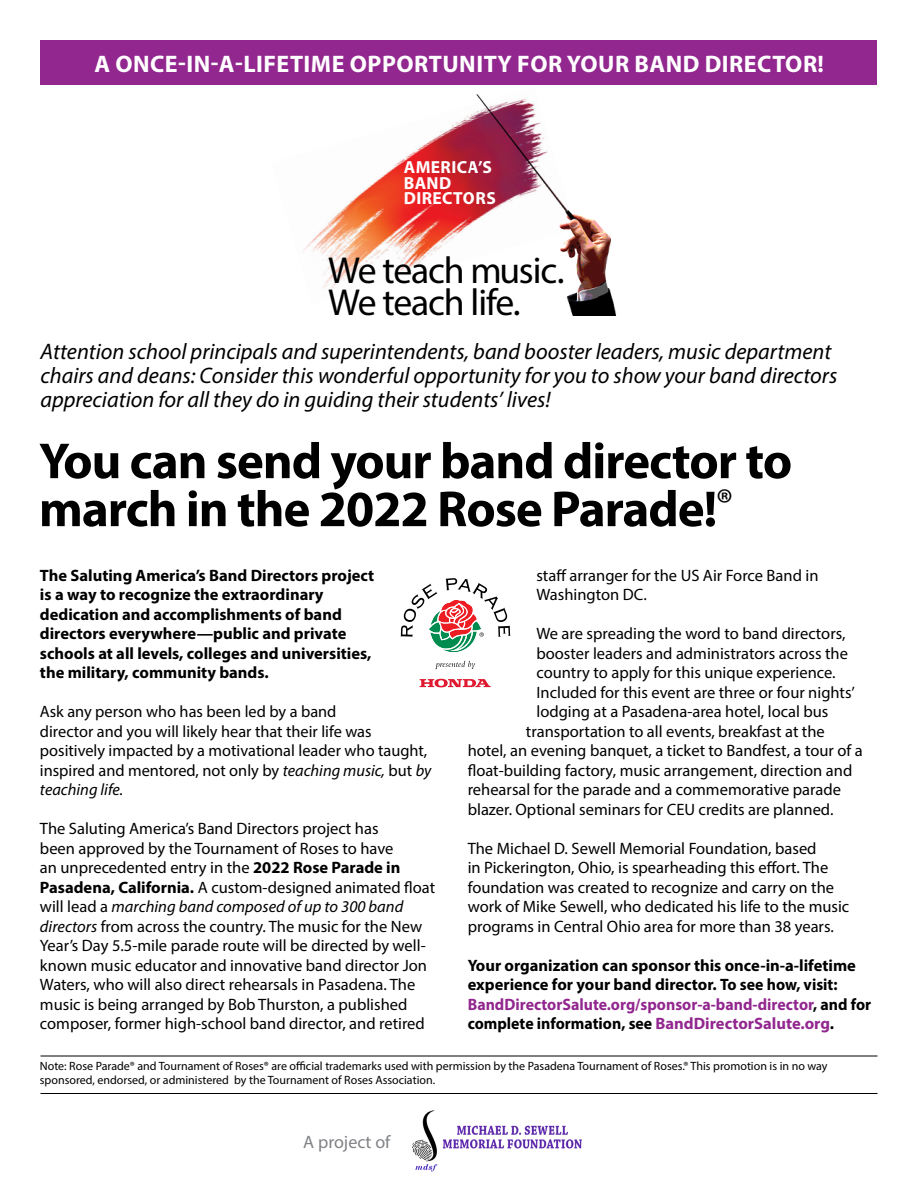
<style>
.page{position:relative;width:918px;height:1188px;background:#fff}
.page>*{position:absolute;margin:0;border:0;box-sizing:border-box;transform-origin:0 0}
.t1{font:700 51px/48px "Myriad Pro";letter-spacing:-.02em;color:#000}
.t2{font:37.65px/32.1px "Myriad Pro";letter-spacing:-.03em;color:#000}
.t3{font:700 24px "Myriad Pro";letter-spacing:.02em;color:#fff}
.t4{font:italic 22.5px/24px "Myriad Pro";color:#000}
.t5{font:18px "Myriad Pro";color:#808285}
.t6{font:700 17.55px/15.3px "Myriad Pro";letter-spacing:.02em;color:#fff}
.t7{font:16.5px/19.5px "Myriad Pro";color:#000}
.t8{font:700 16.5px/19.5px "Myriad Pro";color:#000}
.t9{font:12px/14.4px "Myriad Pro";color:#000}
.s1{font-style:italic}
.s2{font-weight:700}
.s3{color:#92278f}
</style>
<div class="page">
<img style="left:412px;top:1110px;width:170px;height:62px">
<img style="left:303px;top:116px;width:168px;height:173px">
<img style="left:471px;top:94px;width:145px;height:221px">
<div style="left:40px;top:40px;width:838px;height:45px;background:#92278f"></div>
<hr style="left:40px;top:1093px;width:838px;height:1px;background:#000">
<hr style="left:40px;top:1056px;width:838px;height:1px;background:#000">
<svg style="left:435px;top:661px;width:40px;height:8px"></svg>
<svg style="left:420px;top:679px;width:71px;height:8px"></svg>
<svg style="left:401px;top:578px;width:110px;height:75px"></svg>
<h3 class="t3" style="left:94px;top:48px;width:731px">A ONCE-IN-A-LIFETIME OPPORTUNITY FOR YOUR BAND DIRECTOR!</h3>
<p class="t6" style="left:404px;top:159px;width:93px">AMERICA’S<br>BAND<br>DIRECTORS</p>
<h2 class="t2" style="left:328px;top:254px;width:238px">We teach music.<br>We teach life.</h2>
<p class="t4" style="left:40px;top:339px;width:798px">Attention school principals and superintendents, band booster leaders, music department chairs and deans: Consider this wonderful opportunity for you to show your band directors appreciation for all they do in guiding their students’ lives!</p>
<h1 class="t1" style="left:39px;top:435px;width:755px">You can send your band director to march in the 2022 Rose Parade!<sup>®</sup></h1>
<p class="t8" style="left:40px;top:565px;width:336px">The Saluting America’s Band Directors project is a way to recognize the extraordinary dedication and accomplishments of band directors everywhere—public and private schools at all levels, colleges and universities, the military, community bands.</p>
<p class="t7" style="left:40px;top:701px;width:393px">Ask any person who has been led by a band<br>director and you will likely hear that their life was positively impacted by a motivational leader who taught, inspired and mentored, not only by <span class="s1">teaching music,</span> but <span class="s1">by teaching life.</span></p>
<p class="t7" style="left:40px;top:818px;width:397px">The Saluting America’s Band Directors project has<br>been approved by the Tournament of Roses to have<br>an unprecedented entry in the <span class="s2">2022 Rose Parade in Pasadena, California.</span> A custom-designed animated float will lead a <span class="s1">marching band composed of up to 300 band directors</span> from across the country. The music for the New Year’s Day 5.5-mile parade route will be directed by well&shy;known music educator and innovative band director Jon Waters, who will also direct rehearsals in Pasadena. The music is being arranged by Bob Thurston, a published composer, former high-school band director, and retired</p>
<p class="t7" style="left:536px;top:565px;width:284px">staff arranger for the US Air Force Band in<br>Washington DC.</p>
<p class="t7" style="left:536px;top:623px;width:311px">We are spreading the word to band directors,</p>
<p class="t7" style="left:536px;top:643px;width:313px">booster leaders and administrators across the</p>
<p class="t7" style="left:536px;top:663px;width:301px">country to apply for this unique experience.</p>
<p class="t7" style="left:536px;top:682px;width:320px">Included for this event are three or four nights’</p>
<p class="t7" style="left:536px;top:702px;width:294px">lodging at a Pasadena-area hotel, local bus</p>
<p class="t7" style="left:526px;top:721px;width:300px">transportation to all events, breakfast at the</p>
<p class="t7" style="left:468px;top:741px;width:397px">hotel, an evening banquet, a ticket to Bandfest, a tour of a</p>
<p class="t7" style="left:468px;top:760px;width:386px">float-building factory, music arrangement, direction and</p>
<p class="t7" style="left:468px;top:780px;width:375px">rehearsal for the parade and a commemorative parade</p>
<p class="t7" style="left:468px;top:799px;width:367px">blazer. Optional seminars for CEU credits are planned.</p>
<p class="t7" style="left:468px;top:838px;width:383px">The Michael D. Sewell Memorial Foundation, based<br>in Pickerington, Ohio, is spearheading this effort. The foundation was created to recognize and carry on the work of Mike Sewell, who dedicated his life to the music programs in Central Ohio area for more than 38 years.</p>
<p class="t8" style="left:468px;top:955px;width:405px">Your organization can sponsor this once-in-a-lifetime experience for your band director. To see how, visit:<br><span class="s3">BandDirectorSalute.org/sponsor-a-band-director</span>, and for complete information, see <span class="s3">BandDirectorSalute.org</span>.</p>
<p class="t9" style="left:40px;top:1058px;width:789px">Note: Rose Parade® and Tournament of Roses® are official trademarks used with permission by the Pasadena Tournament of Roses.® This promotion is in no way sponsored, endorsed, or administered by the Tournament of Roses Association.</p>
<p class="t5" style="left:303px;top:1131px;width:89px">A project of</p>
</div>
